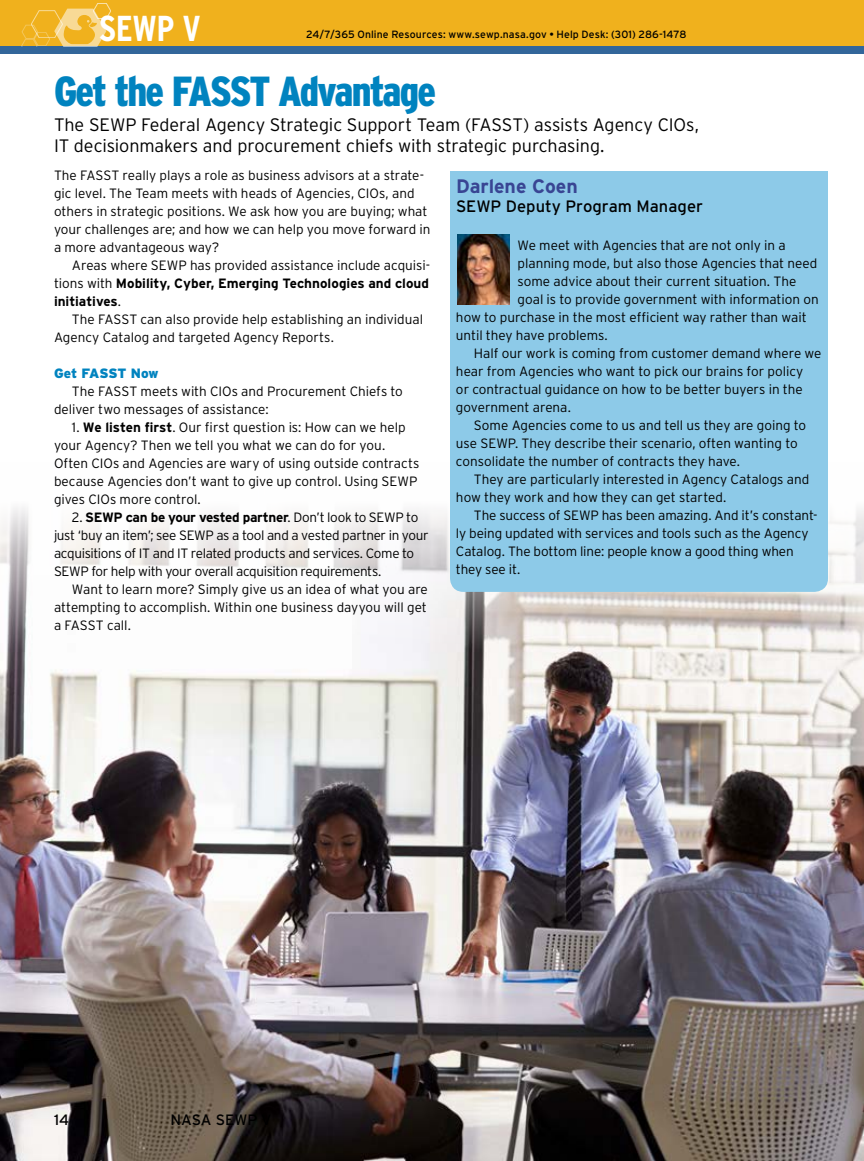
<style>
.page{position:relative;width:864px;height:1161px;background:#fff}
.page>*{position:absolute;margin:0;border:0;box-sizing:border-box;transform-origin:0 0}
.t1{font:900 condensed 42px "Interstate";letter-spacing:-.045em;color:#0083bf}
.t2{font:700 condensed 36px "Interstate";color:#fff}
.t3{font:700 19.5px "Interstate";color:#394593}
.t4{font:300 18px/21px "Interstate";letter-spacing:-.005em;color:#000}
.t5{font:16.5px "Interstate";color:#000}
.t6{font:15px "Interstate";color:#000}
.t7{font:300 13.5px/18px "Interstate";letter-spacing:-.005em;color:#000}
.t8{font:300 13.5px/18px "Interstate";letter-spacing:-.025em;color:#000}
.t9{font:900 13.5px "Interstate";letter-spacing:-.005em;color:#0083bf}
.t10{font:10.5px "Interstate";letter-spacing:.01em;color:#000}
.s1{font-weight:700}
</style>
<div class="page">
<img style="left:0;top:507px;width:864px;height:654px">
<div style="left:0;top:26px;width:864px;height:28px;background:#32669a"></div>
<div style="left:0;top:0;width:864px;height:46px;background:#f0b11d"></div>
<svg style="left:21px;top:3px;width:90px;height:43px"></svg>
<div style="left:450px;top:171px;width:378px;height:421px;background:#8dcae8"></div>
<img style="left:458px;top:235px;width:52px;height:69px">
<h2 class="t2" style="left:99px;top:8px;width:104px">SEWP V</h2>
<p class="t10" style="left:306px;top:29px;width:382px">24/7/365 Online Resources: www.sewp.nasa.gov • Help Desk: (301) 286-1478</p>
<h1 class="t1" style="left:54px;top:68px;width:384px">Get the FASST Advantage</h1>
<h3 class="t4" style="left:54px;top:114px;width:647px">The SEWP Federal Agency Strategic Support Team (FASST) assists Agency CIOs,<br>IT decisionmakers and procurement chiefs with strategic purchasing.</h3>
<p class="t7" style="left:54px;top:167px;width:378px">The FASST really plays a role as business advisors at a strate&shy;gic level. The Team meets with heads of Agencies, CIOs, and others in strategic positions. We ask how you are buying; what your challenges are; and how we can help you move forward in a more advantageous way?</p>
<p class="t7" style="left:54px;top:257px;width:378px;text-align:justify;text-indent:18px">Areas where SEWP has provided assistance include acquisi&shy;tions with <span class="s1">Mobility, Cyber, Emerging Technologies and cloud initiatives</span>.</p>
<p class="t7" style="left:54px;top:310px;width:371px;text-indent:18px">The FASST can also provide help establishing an individual<br>Agency Catalog and targeted Agency Reports.</p>
<p class="t9" style="left:54px;top:366px;width:106px">Get FASST Now</p>
<p class="t7" style="left:54px;top:382px;width:350px;text-indent:18px">The FASST meets with CIOs and Procurement Chiefs to deliver two messages of assistance:</p>
<p class="t7" style="left:54px;top:418px;width:367px;text-indent:18px">1. <span class="s1">We listen first</span>. Our first question is: How can we help your Agency? Then we tell you what we can do for you.<br>Often CIOs and Agencies are wary of using outside contracts because Agencies don’t want to give up control. Using SEWP gives CIOs more control.</p>
<p class="t8" style="left:54px;top:508px;width:376px;text-indent:18px">2. <span class="s1">SEWP can be your vested partner</span>. Don’t look to SEWP to just ‘buy an item’; see SEWP as a tool and a vested partner in your acquisitions of IT and IT related products and services. Come to SEWP for help with your overall acquisition requirements.</p>
<p class="t7" style="left:54px;top:580px;width:375px;text-align:justify;text-indent:18px">Want to learn more? Simply give us an idea of what you are attempting to accomplish. Within one business dayyou will get a FASST call.</p>
<h3 class="t3" style="left:456px;top:175px;width:123px">Darlene Coen</h3>
<p class="t5" style="left:456px;top:197px;width:249px">SEWP Deputy Program Manager</p>
<p class="t7" style="left:518px;top:236px;width:270px">We meet with Agencies that are not only in a</p>
<p class="t7" style="left:518px;top:254px;width:301px">planning mode, but also those Agencies that need</p>
<p class="t7" style="left:518px;top:272px;width:280px">some advice about their current situation. The</p>
<p class="t7" style="left:518px;top:290px;width:303px">goal is to provide government with information on</p>
<p class="t7" style="left:456px;top:308px;width:352px">how to purchase in the most efficient way rather than wait</p>
<p class="t7" style="left:456px;top:326px;width:153px">until they have problems.</p>
<p class="t7" style="left:474px;top:344px;width:349px">Half our work is coming from customer demand where we</p>
<p class="t7" style="left:456px;top:362px;width:349px">hear from Agencies who want to pick our brains for policy</p>
<p class="t7" style="left:456px;top:380px;width:348px">or contractual guidance on how to be better buyers in the</p>
<p class="t7" style="left:456px;top:398px;width:116px">government arena.</p>
<p class="t7" style="left:474px;top:416px;width:334px">Some Agencies come to us and tell us they are going to</p>
<p class="t7" style="left:456px;top:434px;width:343px">use SEWP. They describe their scenario, often wanting to</p>
<p class="t7" style="left:456px;top:452px;width:286px">consolidate the number of contracts they have.</p>
<p class="t7" style="left:474px;top:470px;width:337px">They are particularly interested in Agency Catalogs and</p>
<p class="t7" style="left:456px;top:488px;width:272px">how they work and how they can get started.</p>
<p class="t7" style="left:474px;top:506px;width:345px">The success of SEWP has been amazing. And it’s constant-</p>
<p class="t7" style="left:456px;top:524px;width:354px">ly being updated with services and tools such as the Agency</p>
<p class="t7" style="left:456px;top:542px;width:339px">Catalog. The bottom line: people know a good thing when</p>
<p class="t7" style="left:456px;top:560px;width:66px">they see it.</p>
<p class="t6" style="left:54px;top:1112px;width:17px">14</p>
<p class="t6" style="left:170px;top:1112px;width:103px">NASA SEWP V</p>
</div>
